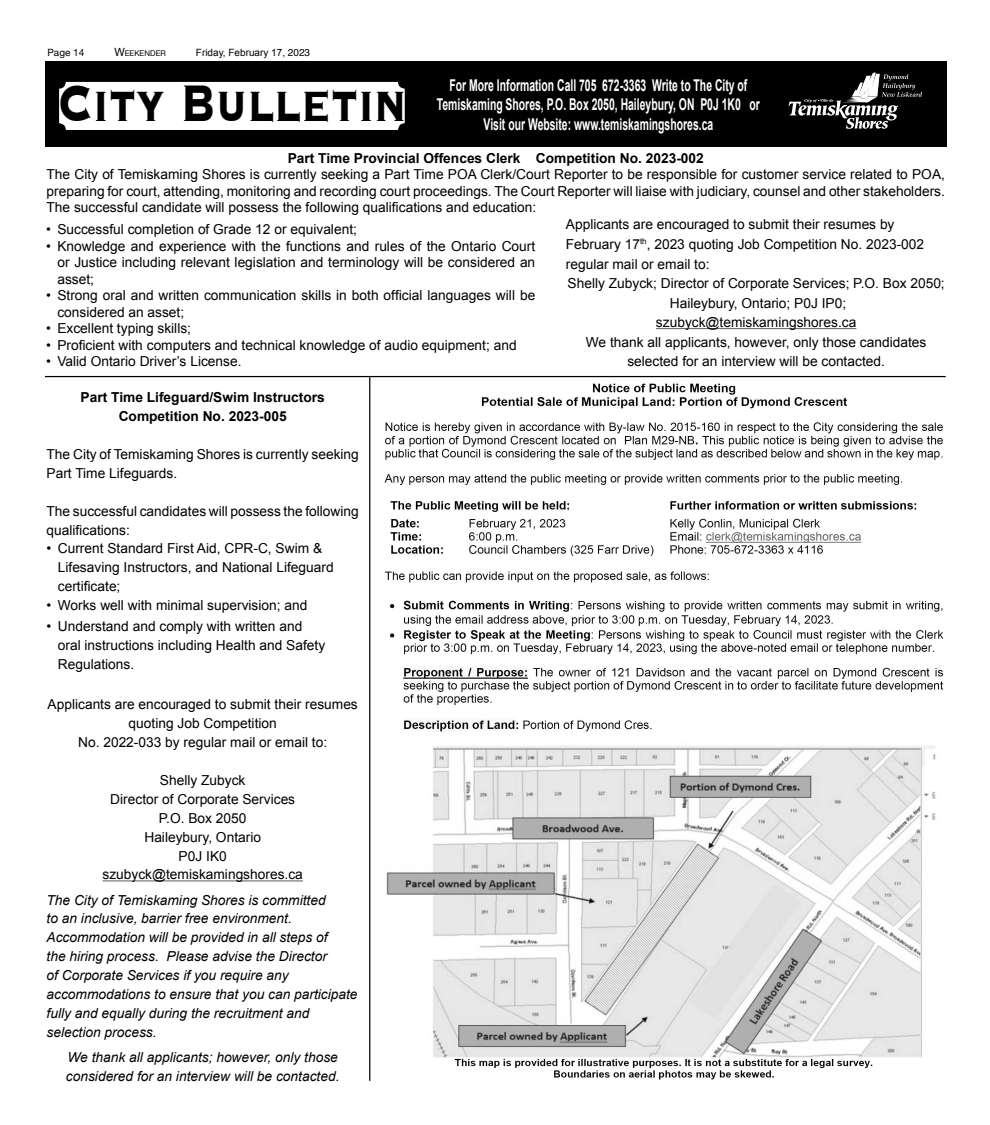
<style>
.page{position:relative;width:990px;height:1125px;background:#fff}
.page>*{position:absolute;margin:0;border:0;box-sizing:border-box;transform-origin:0 0}
.t1{font:700 66.75px "Copperplate";color:#000;scale:.73 1}
.t2{font:700 16.25px/19.5px "Arial";color:#fff;text-align:center;scale:.64 1}
.t3{font:13.75px/18.9px "Arial";color:#000}
.t4{font:italic 13.75px/18.9px "Arial";color:#000}
.t5{font:700 13.75px "Arial";color:#000}
.t6{font:10px "Arial";color:#000}
.t7{font:10px "Helvetica Neue";color:#000}
.t8{font:7.88px "Helvetica Neue";color:#000}
.s1{font-size:11.25px}
.s2{font-family:"Helvetica"}
</style>
<div class="page">
<div style="left:45px;top:61px;width:901px;height:85px;background:#000"></div>
<div style="left:59px;top:82px;width:346px;height:48px;background:#fff;border-radius:7px"></div>
<svg style="left:788px;top:72px;width:134px;height:57px"></svg>
<img style="left:372px;top:377px;width:574px;height:703px">
<hr style="left:103px;top:880px;width:200px;height:1px;background:#5e5e5e">
<hr style="left:45px;top:376px;width:901px;height:1px;background:#000">
<hr style="left:369px;top:377px;width:1px;height:704px;background:#000">
<hr style="left:656px;top:328px;width:200px;height:1px;background:#5e5e5e">
<p class="t7" style="left:48px;top:45px;width:38px">Page 14</p>
<p class="t8" style="left:114px;top:47px;width:53px"><span class="s1">W</span>EEKENDER</p>
<p class="t6" style="left:196px;top:46px;width:116px">Friday, February 17, <span class="s2">2023</span></p>
<p class="t1" style="left:58px;top:59px;width:479px">City Bulletin</p>
<p class="t2" style="left:437px;top:76px;width:506px">For More Information Call 705 672-3363 Write to The City of<br>Temiskaming Shores, P.O. Box 2050, Haileybury, ON P0J 1K0 or<br>Visit our Website: www.temiskamingshores.ca</p>
<p class="t5" style="left:288px;top:149px;width:418px">Part Time Provincial Offences Clerk Competition No. 2023-002</p>
<p class="t3" style="left:47px;top:166px;width:900px;line-height:16.5px">The City of Temiskaming Shores is currently seeking a Part Time POA Clerk/Court Reporter to be responsible for customer service related to POA, preparing for court, attending, monitoring and recording court proceedings. The Court Reporter will liaise with judiciary, counsel and other stakeholders.</p>
<p class="t3" style="left:47px;top:198px;width:491px">The successful candidate will possess the following qualifications and education:</p>
<p class="t3" style="left:46px;top:220px;width:312px">• Successful completion of Grade 12 or equivalent;</p>
<p class="t3" style="left:57px;top:238px;width:479px;line-height:16.5px;text-align:justify;text-indent:-11px">• Knowledge and experience with the functions and rules of the Ontario Court or Justice including relevant legislation and terminology will be considered an asset;</p>
<p class="t3" style="left:57px;top:288px;width:479px;line-height:16.5px;text-indent:-11px">• Strong oral and written communication skills in both official languages will be considered an asset;</p>
<p class="t3" style="left:46px;top:319px;width:146px">• Excellent typing skills;</p>
<p class="t3" style="left:46px;top:336px;width:472px">• Proficient with computers and technical knowledge of audio equipment; and</p>
<p class="t3" style="left:46px;top:352px;width:197px">• Valid Ontario Driver’s License.</p>
<p class="t5" style="left:81px;top:388px;width:246px">Part Time Lifeguard/Swim Instructors</p>
<p class="t5" style="left:119px;top:407px;width:170px">Competition No. 2023-005</p>
<p class="t3" style="left:47px;top:445px;width:314px">The City of Temiskaming Shores is currently seeking<br>Part Time Lifeguards.</p>
<p class="t3" style="left:47px;top:502px;width:314px">The successful candidates will possess the following qualifications:</p>
<p class="t3" style="left:58px;top:539px;width:277px;text-indent:-11px">• Current Standard First Aid, CPR-C, Swim &amp;<br>Lifesaving Instructors, and National Lifeguard certificate;</p>
<p class="t3" style="left:47px;top:596px;width:262px">• Works well with minimal supervision; and</p>
<p class="t3" style="left:58px;top:617px;width:269px;text-indent:-11px">• Understand and comply with written and oral instructions including Health and Safety<br>Regulations.</p>
<p class="t3" style="left:48px;top:695px;width:312px;text-align:center">Applicants are encouraged to submit their resumes quoting Job Competition</p>
<p class="t3" style="left:78px;top:733px;width:251px">No. 2022-033 by regular mail or email to:</p>
<p class="t3" style="left:160px;top:771px;width:87px">Shelly Zubyck</p>
<p class="t3" style="left:110px;top:790px;width:186px">Director of Corporate Services</p>
<p class="t3" style="left:159px;top:809px;width:89px">P.O. Box 2050</p>
<p class="t3" style="left:144px;top:828px;width:118px">Haileybury, Ontario</p>
<p class="t3" style="left:179px;top:846px;width:50px">P0J IK0</p>
<p class="t3" style="left:103px;top:865px;width:202px">szubyck@temiskamingshores.ca</p>
<p class="t4" style="left:47px;top:890px;width:313px">The City of Temiskaming Shores is committed<br>to an inclusive, barrier free environment.<br>Accommodation will be provided in all steps of<br>the hiring process. Please advise the Director<br>of Corporate Services if you require any accommodations to ensure that you can participate fully and equally during the recruitment and selection process.</p>
<p class="t4" style="left:66px;top:1048px;width:275px">We thank all applicants; however, only those considered for an interview will be contacted.</p>
<p class="t3" style="left:566px;top:215px;width:360px;line-height:19.5px">Applicants are encouraged to submit their resumes by<br>February 17<sup>th</sup>, 2023 quoting Job Competition No. 2023-002 regular mail or email to:</p>
<p class="t3" style="left:568px;top:274px;width:379px;line-height:19.5px;text-align:center">Shelly Zubyck; Director of Corporate Services; P.O. Box 2050;<br>Haileybury, Ontario; P0J IP0;</p>
<p class="t3" style="left:656px;top:313px;width:202px">szubyck@temiskamingshores.ca</p>
<p class="t3" style="left:586px;top:332px;width:342px;line-height:19.5px;text-align:center">We thank all applicants, however, only those candidates selected for an interview will be contacted.</p>
</div>
